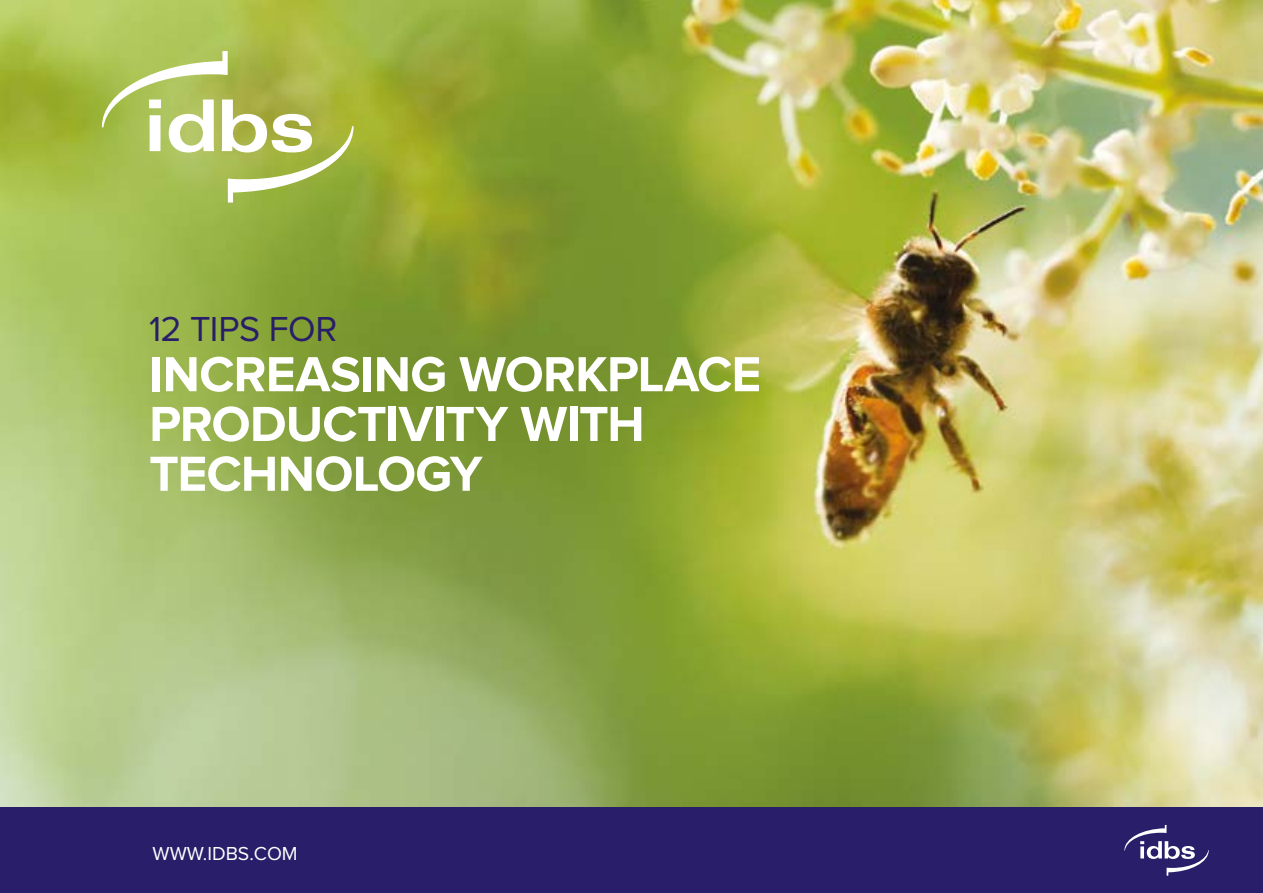
<style>
.page{position:relative;width:1263px;height:893px;background:#fff}
.page>*{position:absolute;margin:0;border:0;box-sizing:border-box;transform-origin:0 0}
.t1{font:700 51px/49.8px "Proxima Nova";letter-spacing:-.015em;color:#fff}
.t2{font:36px "Proxima Nova";letter-spacing:-.01em;color:#281e69}
.t3{font:19.5px "Proxima Nova";color:#fff}
</style>
<div class="page">
<img style="left:0;top:0;width:1263px;height:808px">
<div style="left:0;top:808px;width:1263px;height:85px;background:#281e69"></div>
<svg style="left:1124px;top:825px;width:85px;height:51px"></svg>
<svg style="left:102px;top:51px;width:252px;height:152px"></svg>
<p class="t2" style="left:149px;top:313px;width:190px">12 TIPS FOR</p>
<p class="t1" style="left:149px;top:352px;width:613px">INCREASING WORKPLACE<br>PRODUCTIVITY WITH<br>TECHNOLOGY</p>
<p class="t3" style="left:152px;top:845px;width:147px">WWW.IDBS.COM</p>
</div>
